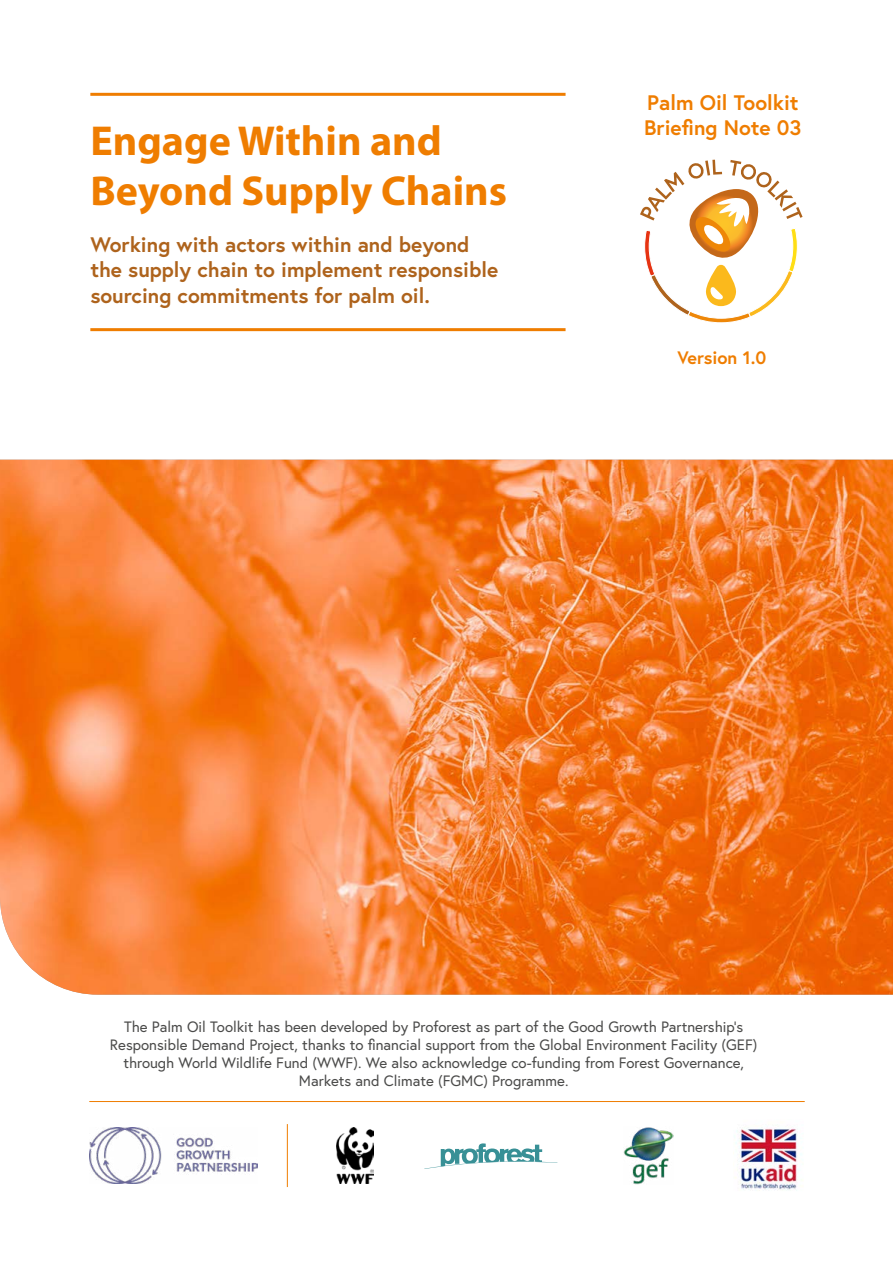
<style>
.page{position:relative;width:893px;height:1263px;background:#fff}
.page>*{position:absolute;margin:0;border:0;box-sizing:border-box;transform-origin:0 0}
.t1{font:700 42px/49.5px "Myriad Pro";color:#ef7d00}
.t2{font:700 21px/25.5px "Europa";color:#ae631c}
.t3{font:700 21px/25.5px "Europa";color:#ef7d00}
.t4{font:700 18px "Europa";color:#ef7d00}
.t5{font:15px/18px "Europa";color:#4a4a49;text-align:center}
</style>
<div class="page">
<img style="left:0;top:460px;width:893px;height:535px">
<svg style="left:640px;top:160px;width:163px;height:163px"></svg>
<hr style="left:90px;top:93px;width:476px;height:3px;background:#ef7d00">
<hr style="left:90px;top:328px;width:476px;height:3px;background:#ef7d00">
<img style="left:89px;top:1127px;width:168px;height:57px">
<img style="left:623px;top:1127px;width:50px;height:58px">
<img style="left:337px;top:1128px;width:37px;height:55px">
<svg style="left:424px;top:1143px;width:133px;height:26px"></svg>
<hr style="left:287px;top:1124px;width:1px;height:63px;background:#ef7d00">
<hr style="left:89px;top:1101px;width:716px;height:1px;background:#ef7d00">
<img style="left:734px;top:1127px;width:69px;height:63px">
<h1 class="t1" style="left:90px;top:115px;width:418px">Engage Within and<br>Beyond Supply Chains</h1>
<h2 class="t2" style="left:90px;top:231px;width:409px">Working with actors within and beyond the supply chain to implement responsible sourcing commitments for palm oil.</h2>
<h2 class="t3" style="left:644px;top:89px;width:159px">Palm Oil Toolkit<br>Briefing Note 03</h2>
<p class="t4" style="left:677px;top:345px;width:91px">Version 1.0</p>
<p class="t5" style="left:110px;top:1018px;width:649px">The Palm Oil Toolkit has been developed by Proforest as part of the Good Growth Partnership’s Responsible Demand Project, thanks to financial support from the Global Environment Facility (GEF) through World Wildlife Fund (WWF). We also acknowledge co-funding from Forest Governance, Markets and Climate (FGMC) Programme.</p>
</div>
